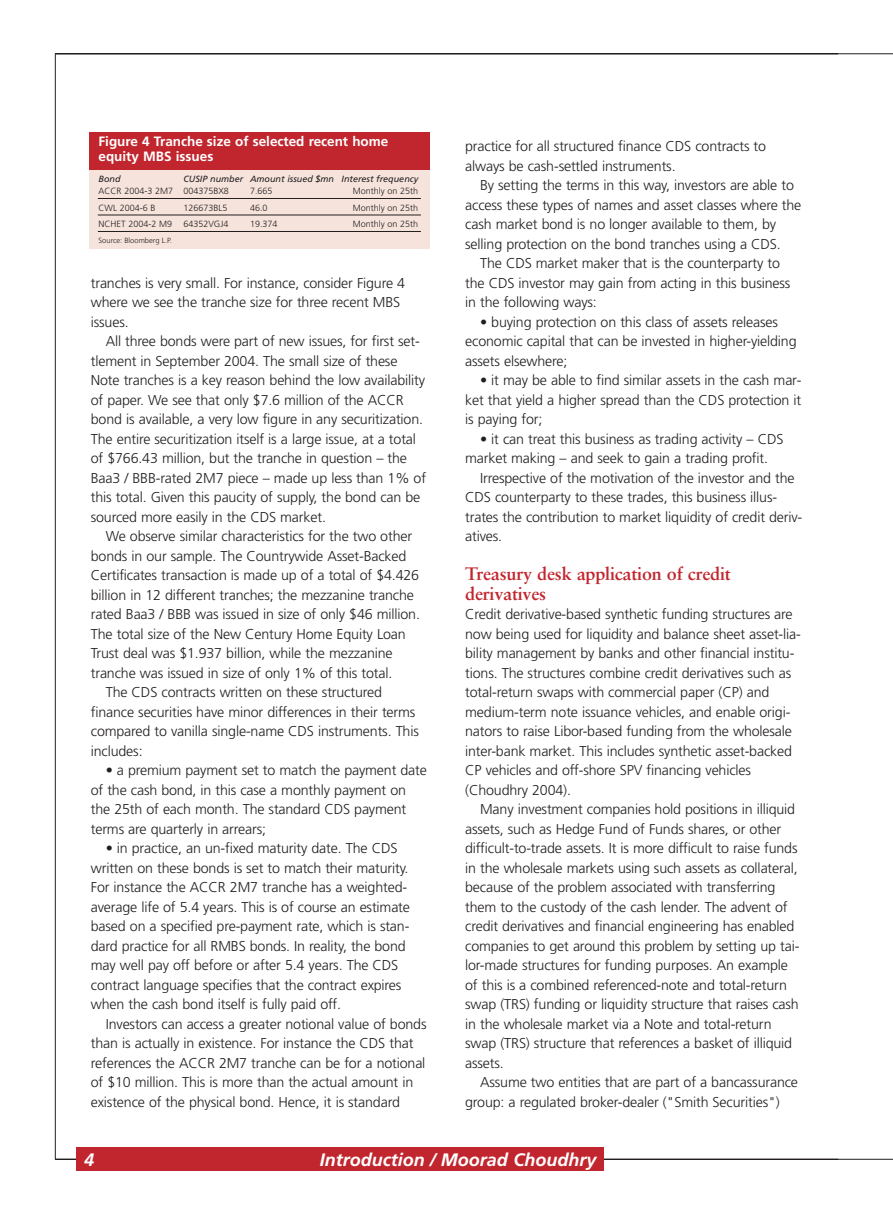
<style>
.page{position:relative;width:893px;height:1215px;background:#fff}
.page>*{position:absolute;margin:0;border:0;box-sizing:border-box;transform-origin:0 0}
.t1{font:700 18px/19.5px "Sabon";letter-spacing:-.01em;color:#c1262e}
.t2{font:italic 700 18px "Frutiger";color:#fff}
.t3{font:300 14.25px/19.5px "Frutiger";letter-spacing:-.01em;color:#231f1f}
.t4{font:700 13.5px/15px "Frutiger";color:#fff}
.t5{font:300 9px "Frutiger";color:#231f1f}
.t6{font:italic 9px "Frutiger";color:#231f1f}
.t7{font:300 7.5px "Frutiger";color:#231f1f}
</style>
<div class="page">
<hr style="left:55px;top:54px;width:837px;height:1px;background:#231f1f">
<hr style="left:55px;top:54px;width:1px;height:1105px;background:#231f1f">
<hr style="left:55px;top:1159px;width:837px;height:1px;background:#231f1f">
<div style="left:77px;top:1147px;width:527px;height:24px;background:#c1262e"></div>
<div style="left:89px;top:132px;width:340px;height:39px;background:#c1262e"></div>
<div style="left:89px;top:171px;width:340px;height:78px;background:#f6e4dc"></div>
<hr style="left:98px;top:198px;width:323px;height:1px;background:#231f1f">
<hr style="left:98px;top:215px;width:323px;height:1px;background:#231f1f">
<hr style="left:98px;top:231px;width:323px;height:1px;background:#231f1f">
<p class="t4" style="left:98px;top:135px;width:291px">Figure 4 Tranche size of selected recent home equity MBS issues</p>
<p class="t6" style="left:99px;top:175px;width:23px">Bond</p>
<p class="t6" style="left:183px;top:175px;width:236px">CUSIP number Amount issued $mn Interest frequency</p>
<p class="t5" style="left:99px;top:187px;width:132px">ACCR 2004-3 2M7 004375BX8</p>
<p class="t5" style="left:250px;top:187px;width:24px">7.665</p>
<p class="t5" style="left:353px;top:187px;width:67px">Monthly on 25th</p>
<p class="t5" style="left:99px;top:204px;width:59px">CWL 2004-6 B</p>
<p class="t5" style="left:183px;top:204px;width:46px">126673BL5</p>
<p class="t5" style="left:250px;top:204px;width:19px">46.0</p>
<p class="t5" style="left:353px;top:204px;width:67px">Monthly on 25th</p>
<p class="t5" style="left:99px;top:220px;width:75px">NCHET 2004-2 M9</p>
<p class="t5" style="left:183px;top:220px;width:47px">64352VGJ4</p>
<p class="t5" style="left:250px;top:220px;width:29px">19.374</p>
<p class="t5" style="left:353px;top:220px;width:67px">Monthly on 25th</p>
<p class="t7" style="left:99px;top:238px;width:75px">Source: Bloomberg L.P.</p>
<p class="t3" style="left:91px;top:274px;width:316px">tranches is very small. For instance, consider Figure 4 where we see the tranche size for three recent MBS issues.</p>
<p class="t3" style="left:91px;top:333px;width:337px;text-indent:15px">All three bonds were part of new issues, for first set&shy;tlement in September 2004. The small size of these Note tranches is a key reason behind the low availability of paper. We see that only $7.6 million of the ACCR bond is available, a very low figure in any securitization.<br>The entire securitization itself is a large issue, at a total of $766.43 million, but the tranche in question – the Baa3 / BBB-rated 2M7 piece – made up less than 1% of this total. Given this paucity of supply, the bond can be sourced more easily in the CDS market.</p>
<p class="t3" style="left:106px;top:528px;width:308px">We observe similar characteristics for the two other</p>
<p class="t3" style="left:91px;top:547px;width:317px">bonds in our sample. The Countrywide Asset-Backed</p>
<p class="t3" style="left:91px;top:567px;width:330px">Certificates transaction is made up of a total of $4.426</p>
<p class="t3" style="left:91px;top:586px;width:325px">billion in 12 different tranches; the mezzanine tranche</p>
<p class="t3" style="left:91px;top:606px;width:330px">rated Baa3 / BBB was issued in size of only $46 million.</p>
<p class="t3" style="left:91px;top:625px;width:316px">The total size of the New Century Home Equity Loan</p>
<p class="t3" style="left:91px;top:645px;width:303px">Trust deal was $1.937 billion, while the mezzanine</p>
<p class="t3" style="left:91px;top:664px;width:303px">tranche was issued in size of only 1% of this total.</p>
<p class="t3" style="left:106px;top:684px;width:278px">The CDS contracts written on these structured</p>
<p class="t3" style="left:91px;top:703px;width:326px">finance securities have minor differences in their terms</p>
<p class="t3" style="left:91px;top:723px;width:329px">compared to vanilla single-name CDS instruments. This</p>
<p class="t3" style="left:91px;top:742px;width:53px">includes:</p>
<p class="t3" style="left:91px;top:762px;width:337px;text-indent:15px">• a premium payment set to match the payment date of the cash bond, in this case a monthly payment on the 25th of each month. The standard CDS payment terms are quarterly in arrears;</p>
<p class="t3" style="left:91px;top:840px;width:321px;text-indent:15px">• in practice, an un-fixed maturity date. The CDS written on these bonds is set to match their maturity.<br>For instance the ACCR 2M7 tranche has a weighted&shy;average life of 5.4 years. This is of course an estimate based on a specified pre-payment rate, which is stan&shy;dard practice for all RMBS bonds. In reality, the bond may well pay off before or after 5.4 years. The CDS contract language specifies that the contract expires when the cash bond itself is fully paid off.</p>
<p class="t3" style="left:91px;top:1015px;width:337px;text-indent:15px">Investors can access a greater notional value of bonds than is actually in existence. For instance the CDS that references the ACCR 2M7 tranche can be for a notional of $10 million. This is more than the actual amount in existence of the physical bond. Hence, it is standard</p>
<p class="t3" style="left:465px;top:138px;width:302px">practice for all structured finance CDS contracts to always be cash-settled instruments.</p>
<p class="t3" style="left:480px;top:177px;width:315px">By setting the terms in this way, investors are able to</p>
<p class="t3" style="left:465px;top:196px;width:337px">access these types of names and asset classes where the</p>
<p class="t3" style="left:465px;top:216px;width:312px">cash market bond is no longer available to them, by</p>
<p class="t3" style="left:465px;top:235px;width:317px">selling protection on the bond tranches using a CDS.</p>
<p class="t3" style="left:480px;top:255px;width:301px">The CDS market maker that is the counterparty to</p>
<p class="t3" style="left:465px;top:274px;width:327px">the CDS investor may gain from acting in this business</p>
<p class="t3" style="left:465px;top:294px;width:133px">in the following ways:</p>
<p class="t3" style="left:465px;top:313px;width:333px;text-indent:15px">• buying protection on this class of assets releases economic capital that can be invested in higher-yielding assets elsewhere;</p>
<p class="t3" style="left:465px;top:372px;width:338px;text-align:justify;text-indent:15px">• it may be able to find similar assets in the cash mar&shy;ket that yield a higher spread than the CDS protection it is paying for;</p>
<p class="t3" style="left:465px;top:430px;width:320px;text-indent:15px">• it can treat this business as trading activity – CDS market making – and seek to gain a trading profit.</p>
<p class="t3" style="left:465px;top:469px;width:338px;text-indent:15px">Irrespective of the motivation of the investor and the CDS counterparty to these trades, this business illus&shy;trates the contribution to market liquidity of credit deriv&shy;atives.</p>
<p class="t1" style="left:465px;top:566px;width:267px">Treasury desk application of credit derivatives</p>
<p class="t3" style="left:465px;top:606px;width:337px">Credit derivative-based synthetic funding structures are now being used for liquidity and balance sheet asset-lia&shy;bility management by banks and other financial institu&shy;tions. The structures combine credit derivatives such as total-return swaps with commercial paper (CP) and medium-term note issuance vehicles, and enable origi&shy;nators to raise Libor-based funding from the wholesale inter-bank market. This includes synthetic asset-backed CP vehicles and off-shore SPV financing vehicles (Choudhry 2004).</p>
<p class="t3" style="left:465px;top:801px;width:336px;text-indent:15px">Many investment companies hold positions in illiquid assets, such as Hedge Fund of Funds shares, or other difficult-to-trade assets. It is more difficult to raise funds in the wholesale markets using such assets as collateral, because of the problem associated with transferring them to the custody of the cash lender. The advent of credit derivatives and financial engineering has enabled companies to get around this problem by setting up tai&shy;lor-made structures for funding purposes. An example of this is a combined referenced-note and total-return swap (TRS) funding or liquidity structure that raises cash in the wholesale market via a Note and total-return swap (TRS) structure that references a basket of illiquid assets.</p>
<p class="t3" style="left:465px;top:1074px;width:334px;text-indent:15px">Assume two entities that are part of a bancassurance group: a regulated broker-dealer ("Smith Securities")</p>
<p class="t2" style="left:84px;top:1152px;width:12px">4</p>
<p class="t2" style="left:320px;top:1152px;width:278px">Introduction / Moorad Choudhry</p>
</div>
